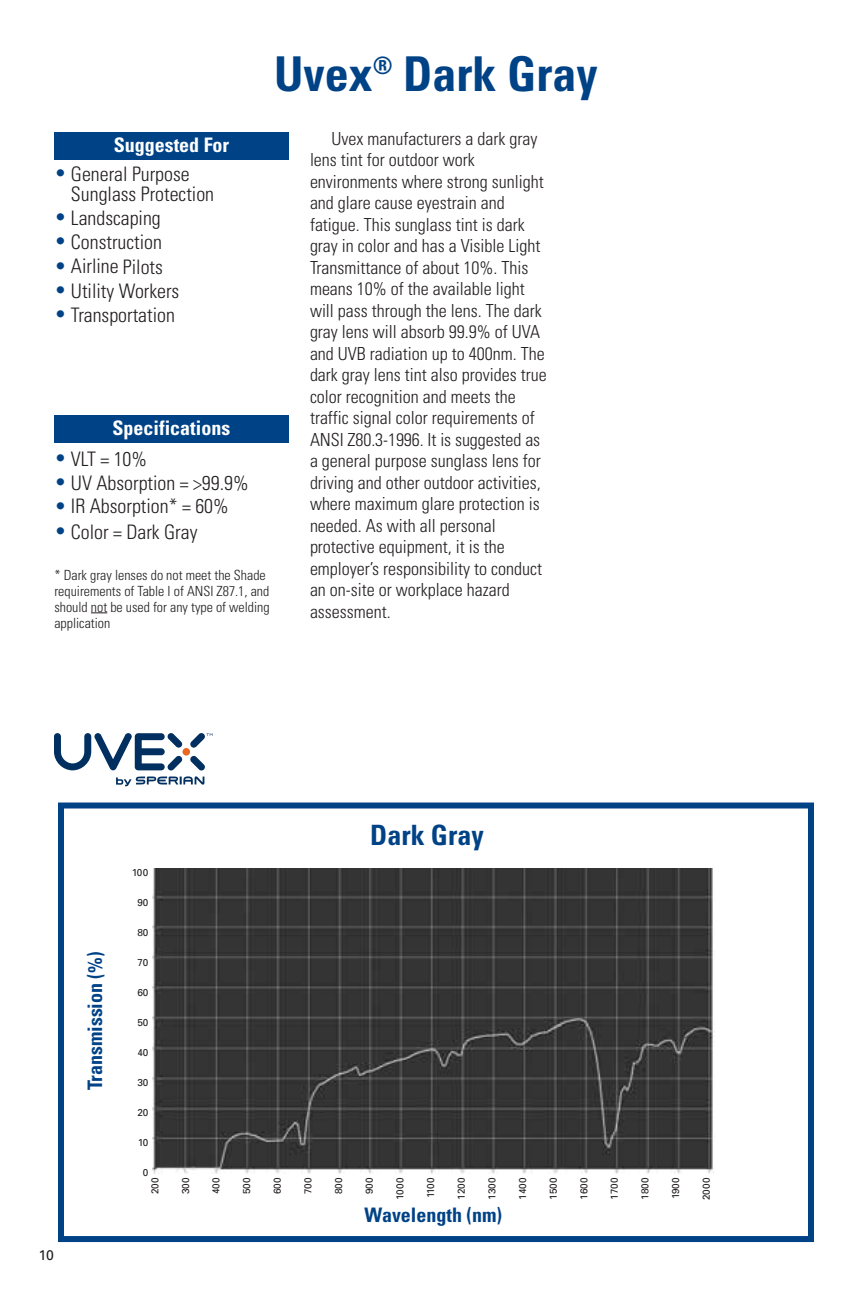
<style>
.page{position:relative;width:864px;height:1296px;background:#fff}
.page>*{position:absolute;margin:0;border:0;box-sizing:border-box;transform-origin:0 0}
.t1{font:700 condensed 48px "Univers";color:#004286}
.t2{font:700 condensed 28px "Univers";color:#004286}
.t3{font:300 condensed 20px/20px "Univers";color:#231f20}
.t4{font:700 condensed 20px "Univers";color:#004286}
.t5{font:700 condensed 20px "Univers";color:#fff}
.t6{font:300 condensed 18px/21.4px "Univers";color:#231f20}
.t7{font:300 condensed 14px/16px "Univers";color:#231f20}
.t8{font:14px "Univers";color:#231f20}
.t9{font:10px "Univers";color:#231f20}
.s1{color:#004286}
</style>
<div class="page">
<div style="left:58px;top:803px;width:756px;height:439px;border:6px solid #004286"></div>
<img style="left:152px;top:868px;width:562px;height:306px">
<div style="left:54px;top:132px;width:235px;height:28px;background:#004286"></div>
<div style="left:54px;top:415px;width:235px;height:28px;background:#004286"></div>
<svg style="left:91px;top:612px;width:16px;height:1px"></svg>
<svg style="left:54px;top:733px;width:159px;height:53px"></svg>
<p class="t5" style="left:114px;top:138px;width:117px">Suggested For</p>
<p class="t3" style="left:71px;top:166px;width:145px;text-indent:-16px"><span class="s1">•</span> General Purpose<br>Sunglass Protection</p>
<p class="t3" style="left:54px;top:210px;width:108px"><span class="s1">•</span> Landscaping</p>
<p class="t3" style="left:54px;top:234px;width:109px"><span class="s1">•</span> Construction</p>
<p class="t3" style="left:54px;top:258px;width:110px"><span class="s1">•</span> Airline Pilots</p>
<p class="t3" style="left:54px;top:283px;width:126px"><span class="s1">•</span> Utility Workers</p>
<p class="t3" style="left:54px;top:307px;width:122px"><span class="s1">•</span> Transportation</p>
<p class="t5" style="left:113px;top:421px;width:119px">Specifications</p>
<p class="t3" style="left:54px;top:451px;width:94px"><span class="s1">•</span> VLT = 10%</p>
<p class="t3" style="left:54px;top:475px;width:196px"><span class="s1">•</span> UV Absorption = &gt;99.9%</p>
<p class="t3" style="left:54px;top:498px;width:176px"><span class="s1">•</span> IR Absorption* = 60%</p>
<p class="t3" style="left:54px;top:524px;width:145px"><span class="s1">•</span> Color = Dark Gray</p>
<p class="t7" style="left:54px;top:568px;width:217px">* Dark gray lenses do not meet the Shade requirements of Table I of ANSI Z87.1, and should not be used for any type of welding application</p>
<h1 class="t1" style="left:274px;top:56px;width:325px">Uvex<sup>®</sup> Dark Gray</h1>
<p class="t6" style="left:310px;top:130px;width:238px;text-indent:22px">Uvex manufacturers a dark gray lens tint for outdoor work environments where strong sunlight and glare cause eyestrain and fatigue. This sunglass tint is dark gray in color and has a Visible Light<br>Transmittance of about 10%. This means 10% of the available light will pass through the lens. The dark gray lens will absorb 99.9% of UVA and UVB radiation up to 400nm. The dark gray lens tint also provides true color recognition and meets the traffic signal color requirements of<br>ANSI Z80.3-1996. It is suggested as a general purpose sunglass lens for driving and other outdoor activities, where maximum glare protection is needed. As with all personal protective equipment, it is the employer’s responsibility to conduct an on-site or workplace hazard assessment.</p>
<p class="t4" style="left:88px;top:1090px;width:140px;rotate:-90deg">Transmission (%)</p>
<p class="t9" style="left:132px;top:868px;width:18px">100</p>
<p class="t9" style="left:137px;top:898px;width:13px">90</p>
<p class="t9" style="left:137px;top:928px;width:13px">80</p>
<p class="t9" style="left:137px;top:958px;width:13px">70</p>
<p class="t9" style="left:137px;top:988px;width:13px">60</p>
<p class="t9" style="left:137px;top:1018px;width:13px">50</p>
<p class="t9" style="left:137px;top:1048px;width:13px">40</p>
<p class="t9" style="left:137px;top:1078px;width:13px">30</p>
<p class="t9" style="left:137px;top:1108px;width:13px">20</p>
<p class="t9" style="left:138px;top:1138px;width:12px">10</p>
<p class="t9" style="left:143px;top:1168px;width:7px">0</p>
<h2 class="t2" style="left:370px;top:825px;width:115px">Dark Gray</h2>
<p class="t9" style="left:151px;top:1194px;width:19px;rotate:-90deg">200</p>
<p class="t9" style="left:182px;top:1194px;width:19px;rotate:-90deg">300</p>
<p class="t9" style="left:212px;top:1194px;width:19px;rotate:-90deg">400</p>
<p class="t9" style="left:243px;top:1194px;width:19px;rotate:-90deg">500</p>
<p class="t9" style="left:274px;top:1194px;width:19px;rotate:-90deg">600</p>
<p class="t9" style="left:304px;top:1194px;width:19px;rotate:-90deg">700</p>
<p class="t9" style="left:335px;top:1194px;width:19px;rotate:-90deg">800</p>
<p class="t9" style="left:366px;top:1194px;width:19px;rotate:-90deg">900</p>
<p class="t9" style="left:396px;top:1200px;width:24px;rotate:-90deg">1000</p>
<p class="t9" style="left:427px;top:1198px;width:22px;rotate:-90deg">1100</p>
<p class="t9" style="left:458px;top:1200px;width:24px;rotate:-90deg">1200</p>
<p class="t9" style="left:488px;top:1200px;width:24px;rotate:-90deg">1300</p>
<p class="t9" style="left:519px;top:1200px;width:24px;rotate:-90deg">1400</p>
<p class="t9" style="left:549px;top:1200px;width:24px;rotate:-90deg">1500</p>
<p class="t9" style="left:580px;top:1200px;width:24px;rotate:-90deg">1600</p>
<p class="t9" style="left:611px;top:1200px;width:24px;rotate:-90deg">1700</p>
<p class="t9" style="left:641px;top:1200px;width:24px;rotate:-90deg">1800</p>
<p class="t9" style="left:672px;top:1199px;width:24px;rotate:-90deg">1900</p>
<p class="t9" style="left:703px;top:1200px;width:25px;rotate:-90deg">2000</p>
<p class="t8" style="left:38px;top:1249px;width:17px">10</p>
<p class="t4" style="left:365px;top:1207px;width:139px">Wavelength (nm)</p>
</div>
